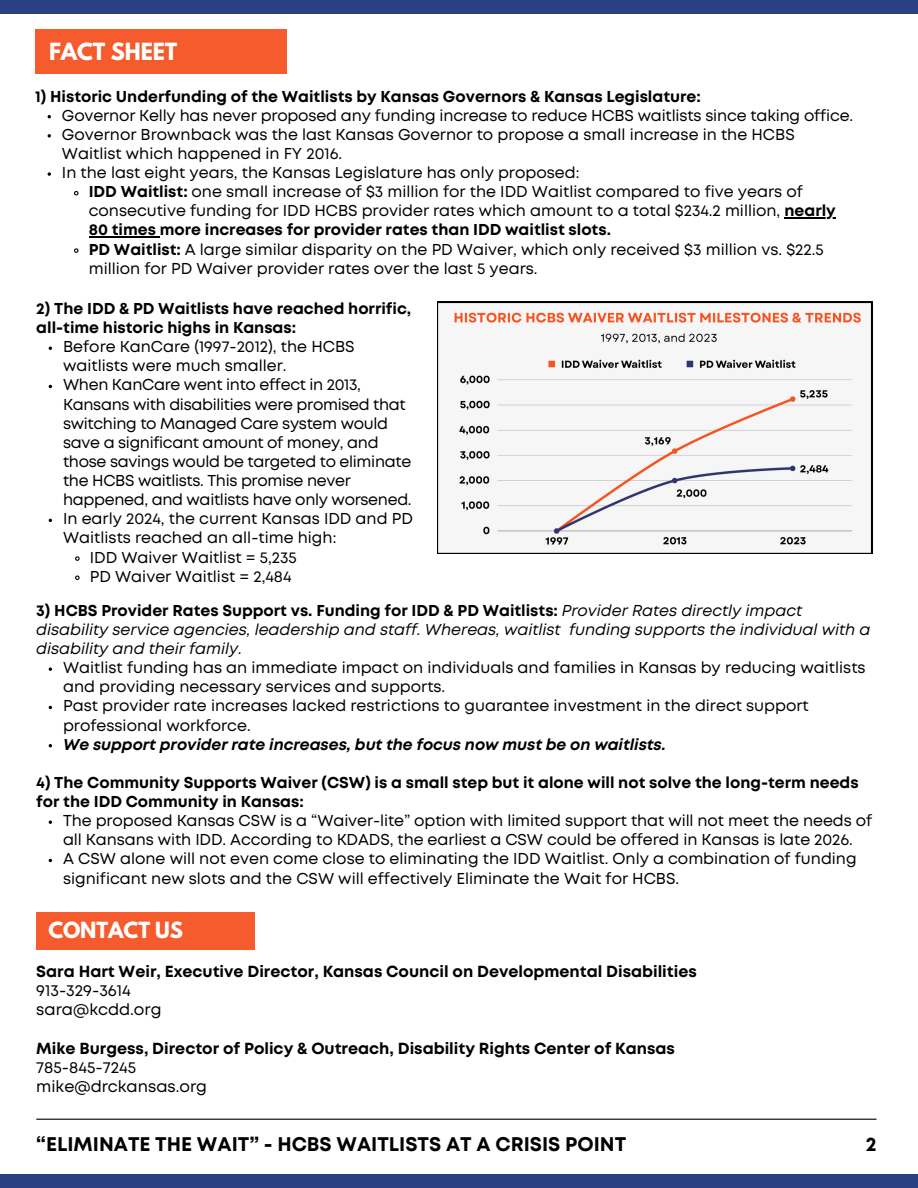
<style>
.page{position:relative;width:918px;height:1188px;background:#fff}
.page>*{position:absolute;margin:0;border:0;box-sizing:border-box;transform-origin:0 0}
.t1{font:700 21px "League Spartan";letter-spacing:-.005em;color:#fff}
.t2{font:700 19.8px "Mont";color:#000}
.t3{font:700 19.8px "League Spartan";letter-spacing:-.005em;color:#fff}
.t4{font:700 16.05px "Mont";color:#000}
.t5{font:16.05px "Mont";color:#000}
.t6{font:15.75px/19.2px "Mont";color:#000}
.t7{font:700 15.75px/19.2px "Mont";color:#000}
.t8{font:15.75px/19.2px "Mont";letter-spacing:-.02em;color:#000}
.t9{font:italic 15.75px/19.2px "Mont";color:#000}
.t10{font:italic 700 15.75px "Mont";color:#000}
.s1{font-weight:700}
.s2{font-weight:700;font-style:normal}
</style>
<div class="page">
<div style="left:35px;top:30px;width:251px;height:44px;background:#f55b2c"></div>
<svg style="left:48px;top:134px;width:3px;height:4px"></svg>
<svg style="left:48px;top:172px;width:3px;height:4px"></svg>
<svg style="left:74px;top:191px;width:5px;height:5px"></svg>
<hr style="left:785px;top:217px;width:51px;height:2px;background:#000">
<hr style="left:89px;top:237px;width:71px;height:1px;background:#000">
<svg style="left:74px;top:248px;width:5px;height:5px"></svg>
<svg style="left:75px;top:556px;width:5px;height:5px"></svg>
<svg style="left:75px;top:575px;width:5px;height:5px"></svg>
<svg style="left:437px;top:302px;width:435px;height:252px"></svg>
<div style="left:0;top:0;width:918px;height:14px;background:#294082"></div>
<div style="left:0;top:1174px;width:918px;height:14px;background:#294082"></div>
<div style="left:36px;top:912px;width:218px;height:37px;background:#f55b2c"></div>
<hr style="left:36px;top:1119px;width:841px;height:1px;background:#000">
<p class="t1" style="left:49px;top:41px;width:130px">FACT SHEET</p>
<p class="t7" style="left:35px;top:88px;width:667px">1) Historic Underfunding of the Waitlists by Kansas Governors &amp; Kansas Legislature:</p>
<p class="t6" style="left:62px;top:107px;width:793px">Governor Kelly has never proposed any funding increase to reduce HCBS waitlists since taking office.</p>
<p class="t6" style="left:62px;top:126px;width:734px">Governor Brownback was the last Kansas Governor to propose a small increase in the HCBS<br>Waitlist which happened in FY 2016.</p>
<p class="t6" style="left:62px;top:164px;width:519px">In the last eight years, the Kansas Legislature has only proposed:</p>
<p class="t6" style="left:89px;top:183px;width:749px"><span class="s1">IDD Waitlist:</span> one small increase of $3 million for the IDD Waitlist compared to five years of consecutive funding for IDD HCBS provider rates which amount to a total $234.2 million, <span class="s1">nearly<br>80 times more increases for provider rates than IDD waitlist slots.</span></p>
<p class="t6" style="left:89px;top:241px;width:736px"><span class="s1">PD Waitlist:</span> A large similar disparity on the PD Waiver, which only received $3 million vs. $22.5 million for PD Waiver provider rates over the last 5 years.</p>
<p class="t7" style="left:36px;top:300px;width:376px">2) The IDD &amp; PD Waitlists have reached horrific, all-time historic highs in Kansas:</p>
<p class="t6" style="left:63px;top:338px;width:293px">Before KanCare (1997-2012), the HCBS waitlists were much smaller.</p>
<p class="t8" style="left:63px;top:376px;width:350px">When KanCare went into effect in 2013, Kansans with disabilities were promised that switching to Managed Care system would save a significant amount of money, and those savings would be targeted to eliminate the HCBS waitlists. This promise never happened, and waitlists have only worsened.</p>
<p class="t6" style="left:63px;top:510px;width:351px">In early 2024, the current Kansas IDD and PD<br>Waitlists reached an all-time high:</p>
<p class="t6" style="left:90px;top:549px;width:208px">IDD Waiver Waitlist = 5,235</p>
<p class="t6" style="left:90px;top:568px;width:203px">PD Waiver Waitlist = 2,484</p>
<p class="t9" style="left:36px;top:602px;width:836px"><span class="s2">3) HCBS Provider Rates Support vs. Funding for IDD &amp; PD Waitlists:</span> Provider Rates directly impact disability service agencies, leadership and staff. Whereas, waitlist funding supports the individual with a disability and their family.</p>
<p class="t6" style="left:63px;top:659px;width:804px">Waitlist funding has an immediate impact on individuals and families in Kansas by reducing waitlists and providing necessary services and supports.</p>
<p class="t6" style="left:63px;top:697px;width:747px">Past provider rate increases lacked restrictions to guarantee investment in the direct support professional workforce.</p>
<p class="t10" style="left:63px;top:738px;width:604px">We support provider rate increases, but the focus now must be on waitlists.</p>
<p class="t7" style="left:36px;top:774px;width:824px">4) The Community Supports Waiver (CSW) is a small step but it alone will not solve the long-term needs for the IDD Community in Kansas:</p>
<p class="t6" style="left:63px;top:812px;width:811px">The proposed Kansas CSW is a “Waiver-lite” option with limited support that will not meet the needs of all Kansans with IDD. According to KDADS, the earliest a CSW could be offered in Kansas is late 2026.</p>
<p class="t6" style="left:63px;top:850px;width:795px">A CSW alone will not even come close to eliminating the IDD Waitlist. Only a combination of funding significant new slots and the CSW will effectively Eliminate the Wait for HCBS.</p>
<p class="t3" style="left:48px;top:920px;width:136px">CONTACT US</p>
<p class="t4" style="left:36px;top:966px;width:662px">Sara Hart Weir, Executive Director, Kansas Council on Developmental Disabilities</p>
<p class="t5" style="left:36px;top:985px;width:96px">913-329-3614</p>
<p class="t5" style="left:36px;top:1004px;width:127px">sara@kcdd.org</p>
<p class="t4" style="left:36px;top:1042px;width:640px">Mike Burgess, Director of Policy &amp; Outreach, Disability Rights Center of Kansas</p>
<p class="t5" style="left:36px;top:1061px;width:101px">785-845-7245</p>
<p class="t5" style="left:36px;top:1080px;width:172px">mike@drckansas.org</p>
<p class="t2" style="left:36px;top:1137px;width:591px">“ELIMINATE THE WAIT” - HCBS WAITLISTS AT A CRISIS POINT</p>
<p class="t2" style="left:866px;top:1137px;width:12px">2</p>
</div>
